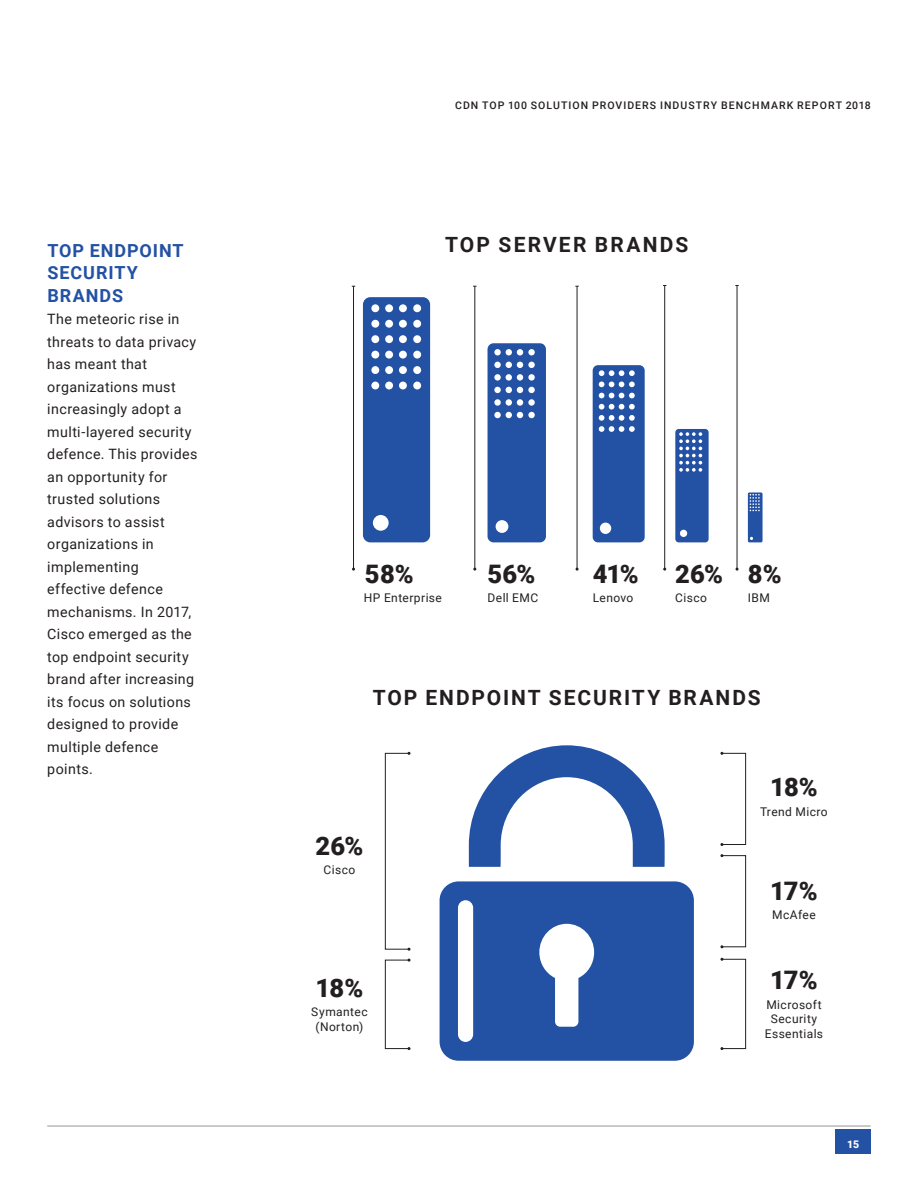
<style>
.page{position:relative;width:918px;height:1188px;background:#fff}
.page>*{position:absolute;margin:0;border:0;box-sizing:border-box;transform-origin:0 0}
.t1{font:900 25.5px "Roboto";letter-spacing:-.035em;color:#231f20}
.t2{font:700 21px "Roboto";letter-spacing:.095em;color:#231f20}
.t3{font:700 18px/22.5px "Roboto";letter-spacing:.05em;color:#2351a3}
.t4{font:14.25px/22.5px "Roboto";letter-spacing:.03em;color:#231f20}
.t5{font:12px/14.4px "Roboto";letter-spacing:.035em;color:#231f20;text-align:center}
.t6{font:500 10.5px "Roboto";letter-spacing:.1em;color:#231f20}
.t7{font:900 10.5px "Roboto";color:#fff}
</style>
<div class="page">
<div style="left:836px;top:1129px;width:35px;height:25px;background:#2351a3"></div>
<hr style="left:47px;top:1126px;width:824px;height:1px;background:#939598">
<hr style="left:353px;top:286px;width:1px;height:283px;background:#231f20">
<svg style="left:363px;top:297px;width:67px;height:245px;background:#355faa"></svg>
<hr style="left:474px;top:286px;width:1px;height:283px;background:#231f20">
<svg style="left:488px;top:343px;width:58px;height:199px;background:#345eaa"></svg>
<hr style="left:577px;top:286px;width:1px;height:283px;background:#231f20">
<svg style="left:593px;top:365px;width:52px;height:177px;background:#355faa"></svg>
<hr style="left:664px;top:285px;width:1px;height:284px;background:#231f20">
<svg style="left:675px;top:429px;width:34px;height:113px;background:#3861ab"></svg>
<hr style="left:737px;top:285px;width:1px;height:284px;background:#231f20">
<svg style="left:748px;top:492px;width:15px;height:50px"></svg>
<svg style="left:440px;top:881px;width:254px;height:180px;background:#4068af"></svg>
<svg style="left:469px;top:745px;width:196px;height:122px"></svg>
<div style="left:385px;top:753px;width:24px;height:197px;border:1px solid #231f20"></div>
<div style="left:385px;top:960px;width:24px;height:89px;border:1px solid #231f20"></div>
<div style="left:722px;top:753px;width:24px;height:92px;border:1px solid #231f20"></div>
<div style="left:722px;top:855px;width:24px;height:92px;border:1px solid #231f20"></div>
<div style="left:722px;top:959px;width:24px;height:90px;border:1px solid #231f20"></div>
<p class="t3" style="left:48px;top:238px;width:138px">TOP ENDPOINT<br>SECURITY<br>BRANDS</p>
<p class="t4" style="left:47px;top:307px;width:152px">The meteoric rise in threats to data privacy has meant that organizations must increasingly adopt a multi-layered security defence. This provides an opportunity for trusted solutions advisors to assist organizations in implementing effective defence mechanisms. In 2017,<br>Cisco emerged as the top endpoint security brand after increasing its focus on solutions designed to provide multiple defence points.</p>
<p class="t6" style="left:455px;top:98px;width:417px">CDN TOP 100 SOLUTION PROVIDERS INDUSTRY BENCHMARK REPORT 2018</p>
<h2 class="t2" style="left:445px;top:229px;width:245px">TOP SERVER BRANDS</h2>
<h1 class="t1" style="left:365px;top:556px;width:50px">58%</h1>
<p class="t5" style="left:364px;top:590px;width:79px">HP Enterprise</p>
<h1 class="t1" style="left:488px;top:556px;width:50px">56%</h1>
<p class="t5" style="left:488px;top:590px;width:52px">Dell EMC</p>
<h1 class="t1" style="left:593px;top:556px;width:48px">41%</h1>
<p class="t5" style="left:593px;top:590px;width:42px">Lenovo</p>
<h1 class="t1" style="left:675px;top:556px;width:49px">26%</h1>
<p class="t5" style="left:675px;top:590px;width:33px">Cisco</p>
<h1 class="t1" style="left:748px;top:556px;width:35px">8%</h1>
<p class="t5" style="left:748px;top:590px;width:24px">IBM</p>
<h2 class="t2" style="left:373px;top:682px;width:389px">TOP ENDPOINT SECURITY BRANDS</h2>
<h1 class="t1" style="left:770px;top:769px;width:49px">18%</h1>
<h1 class="t1" style="left:316px;top:828px;width:49px">26%</h1>
<p class="t5" style="left:324px;top:863px;width:33px">Cisco</p>
<h1 class="t1" style="left:316px;top:970px;width:49px">18%</h1>
<p class="t5" style="left:311px;top:1004px;width:58px">Symantec (Norton)</p>
<p class="t5" style="left:760px;top:804px;width:69px">Trend Micro</p>
<h1 class="t1" style="left:770px;top:873px;width:49px">17%</h1>
<p class="t5" style="left:772px;top:907px;width:45px">McAfee</p>
<h1 class="t1" style="left:770px;top:963px;width:49px">17%</h1>
<p class="t5" style="left:765px;top:997px;width:60px">Microsoft<br>Security<br>Essentials</p>
<p class="t7" style="left:847px;top:1137px;width:14px">15</p>
</div>
